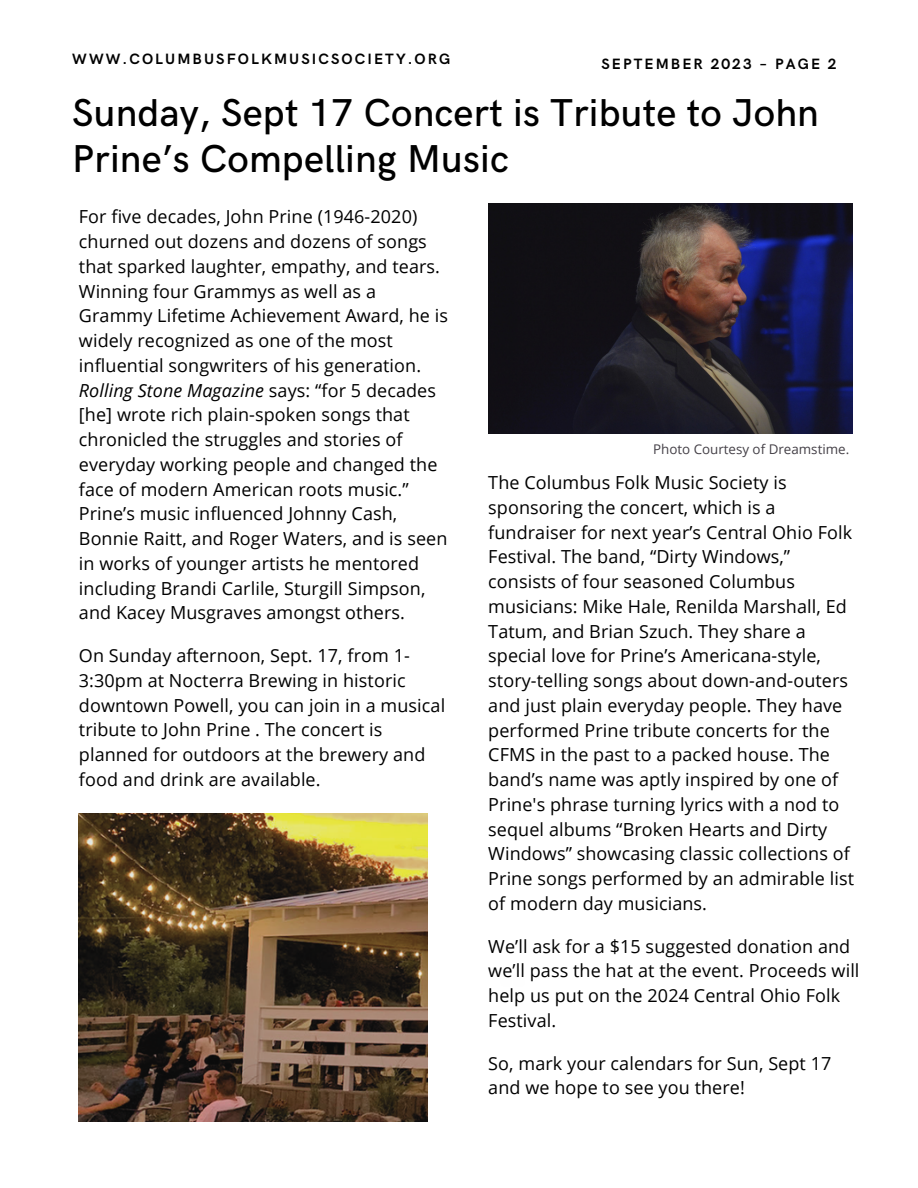
<style>
.page{position:relative;width:918px;height:1188px;background:#fff}
.page>*{position:absolute;margin:0;border:0;box-sizing:border-box;transform-origin:0 0}
.t1{font:500 39px/46.2px "HK Grotesk";letter-spacing:.005em;color:#000}
.t2{font:18px/24.8px "Open Sans";letter-spacing:.005em;color:#000}
.t3{font:700 15px "HK Grotesk";letter-spacing:.14em;color:#000}
.t4{font:13.35px "Open Sans";color:#444047}
.s1{font-style:italic}
</style>
<div class="page">
<img style="left:488px;top:203px;width:365px;height:231px">
<img style="left:79px;top:814px;width:349px;height:308px">
<p class="t3" style="left:72px;top:51px;width:380px">WWW.COLUMBUSFOLKMUSICSOCIETY.ORG</p>
<p class="t3" style="left:601px;top:55px;width:237px">SEPTEMBER 2023 – PAGE 2</p>
<p class="t1" style="left:72px;top:91px;width:748px">Sunday, Sept 17 Concert is Tribute to John<br>Prine’s Compelling Music</p>
<p class="t2" style="left:79px;top:204px;width:371px">For five decades, John Prine (1946-2020) churned out dozens and dozens of songs that sparked laughter, empathy, and tears.<br>Winning four Grammys as well as a Grammy Lifetime Achievement Award, he is widely recognized as one of the most influential songwriters of his generation.<br><span class="s1">Rolling Stone Magazine</span> says: “for 5 decades [he] wrote rich plain-spoken songs that chronicled the struggles and stories of everyday working people and changed the face of modern American roots music.” Prine’s music influenced Johnny Cash, Bonnie Raitt, and Roger Waters, and is seen in works of younger artists he mentored including Brandi Carlile, Sturgill Simpson, and Kacey Musgraves amongst others.</p>
<p class="t2" style="left:79px;top:643px;width:368px">On Sunday afternoon, Sept. 17, from 1- 3:30pm at Nocterra Brewing in historic downtown Powell, you can join in a musical tribute to John Prine . The concert is planned for outdoors at the brewery and food and drink are available.</p>
<p class="t4" style="left:653px;top:440px;width:198px">Photo Courtesy of Dreamstime.</p>
<p class="t2" style="left:488px;top:470px;width:367px">The Columbus Folk Music Society is sponsoring the concert, which is a fundraiser for next year’s Central Ohio Folk Festival. The band, “Dirty Windows,” consists of four seasoned Columbus musicians: Mike Hale, Renilda Marshall, Ed Tatum, and Brian Szuch. They share a special love for Prine’s Americana-style, story-telling songs about down-and-outers and just plain everyday people. They have performed Prine tribute concerts for the CFMS in the past to a packed house. The band’s name was aptly inspired by one of Prine's phrase turning lyrics with a nod to sequel albums “Broken Hearts and Dirty Windows” showcasing classic collections of Prine songs performed by an admirable list of modern day musicians.</p>
<p class="t2" style="left:488px;top:933px;width:373px">We’ll ask for a $15 suggested donation and we’ll pass the hat at the event. Proceeds will help us put on the 2024 Central Ohio Folk Festival.</p>
<p class="t2" style="left:488px;top:1050px;width:345px">So, mark your calendars for Sun, Sept 17 and we hope to see you there!</p>
</div>
